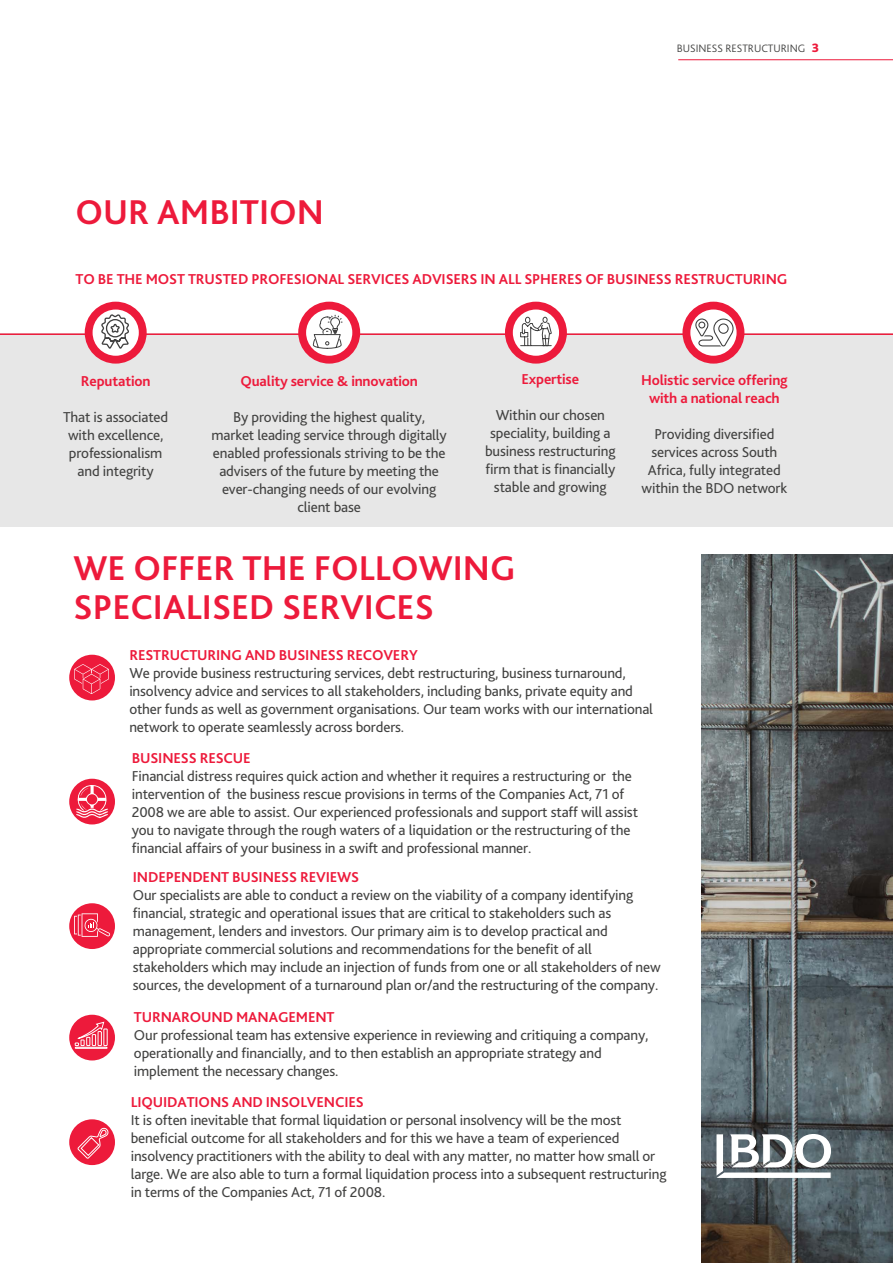
<style>
.page{position:relative;width:893px;height:1263px;background:#fff}
.page>*{position:absolute;margin:0;border:0;box-sizing:border-box;transform-origin:0 0}
.t1{font:700 36px/39px "Bliss 2";color:#ed1a3b}
.t2{font:15px/18px "Bliss 2";letter-spacing:-.01em;color:#424241}
.t3{font:700 15px/18px "Bliss 2";letter-spacing:-.01em;color:#ed1a3b;text-align:center}
.t4{font:300 11.25px "Bliss 2";color:#424241}
.s1{font-weight:800;font-size:12.75px;color:#ed1a3b}
</style>
<div class="page">
<div style="left:0;top:333px;width:893px;height:194px;background:#e7e7e7"></div>
<hr style="left:0;top:333px;width:893px;height:2px;background:#ed1a3b">
<div style="left:85px;top:302px;width:62px;height:62px;background:#ed1a3b;border-radius:50%"></div>
<div style="left:93px;top:309px;width:46px;height:47px;background:#fff;border-radius:50%"></div>
<div style="left:298px;top:302px;width:62px;height:62px;background:#ed1a3b;border-radius:50%"></div>
<div style="left:306px;top:309px;width:46px;height:47px;background:#fff;border-radius:50%"></div>
<div style="left:505px;top:302px;width:62px;height:62px;background:#ed1a3b;border-radius:50%"></div>
<div style="left:513px;top:309px;width:46px;height:47px;background:#fff;border-radius:50%"></div>
<div style="left:682px;top:302px;width:62px;height:62px;background:#ed1a3b;border-radius:50%"></div>
<svg style="left:690px;top:309px;width:47px;height:47px"></svg>
<svg style="left:100px;top:313px;width:30px;height:37px"></svg>
<svg style="left:312px;top:314px;width:31px;height:42px"></svg>
<svg style="left:520px;top:316px;width:32px;height:31px"></svg>
<svg style="left:694px;top:317px;width:41px;height:31px"></svg>
<div style="left:698px;top:322px;width:7px;height:6px;border:1px solid #404040;border-radius:50%"></div>
<div style="left:69px;top:655px;width:46px;height:45px;background:#ed1a3b;border-radius:50%"></div>
<svg style="left:74px;top:664px;width:35px;height:30px"></svg>
<div style="left:69px;top:779px;width:46px;height:45px;background:#ed1a3b;border-radius:50%"></div>
<svg style="left:76px;top:784px;width:32px;height:34px"></svg>
<div style="left:69px;top:903px;width:46px;height:46px;background:#ed1a3b;border-radius:50%"></div>
<svg style="left:74px;top:913px;width:36px;height:24px"></svg>
<div style="left:69px;top:1015px;width:46px;height:45px;background:#ed1a3b;border-radius:50%"></div>
<svg style="left:74px;top:1021px;width:34px;height:40px"></svg>
<div style="left:69px;top:1119px;width:46px;height:46px;background:#ed1a3b;border-radius:50%"></div>
<svg style="left:77px;top:1128px;width:32px;height:38px"></svg>
<img style="left:702px;top:555px;width:191px;height:708px">
<svg style="left:714px;top:1134px;width:117px;height:44px"></svg>
<hr style="left:678px;top:59px;width:215px;height:1px;background:#ed1a3b">
<h1 class="t1" style="left:75px;top:191px;width:250px">OUR AMBITION</h1>
<p class="t4" style="left:677px;top:41px;width:144px">BUSINESS RESTRUCTURING <span class="s1">3</span></p>
<p class="t3" style="left:75px;top:269px;width:713px">TO BE THE MOST TRUSTED PROFESIONAL SERVICES ADVISERS IN ALL SPHERES OF BUSINESS RESTRUCTURING</p>
<p class="t3" style="left:81px;top:372px;width:71px">Reputation</p>
<p class="t2" style="left:63px;top:408px;width:107px;text-align:center">That is associated with excellence, professionalism and integrity</p>
<p class="t3" style="left:240px;top:372px;width:179px">Quality service &amp; innovation</p>
<p class="t2" style="left:212px;top:408px;width:237px;text-align:center">By providing the highest quality, market leading service through digitally enabled professionals striving to be the advisers of the future by meeting the ever-changing needs of our evolving client base</p>
<p class="t3" style="left:522px;top:370px;width:59px">Expertise</p>
<p class="t2" style="left:485px;top:406px;width:132px;text-align:center">Within our chosen speciality, building a business restructuring firm that is financially stable and growing</p>
<p class="t3" style="left:641px;top:371px;width:148px">Holistic service offering with a national reach</p>
<p class="t2" style="left:642px;top:425px;width:147px;text-align:center">Providing diversified services across South<br>Africa, fully integrated within the BDO network</p>
<h1 class="t1" style="left:74px;top:548px;width:444px">WE OFFER THE FOLLOWING<br>SPECIALISED SERVICES</h1>
<p class="t3" style="left:129px;top:645px;width:290px">RESTRUCTURING AND BUSINESS RECOVERY</p>
<p class="t2" style="left:129px;top:663px;width:525px">We provide business restructuring services, debt restructuring, business turnaround, insolvency advice and services to all stakeholders, including banks, private equity and other funds as well as government organisations. Our team works with our international network to operate seamlessly across borders.</p>
<p class="t3" style="left:132px;top:748px;width:120px">BUSINESS RESCUE</p>
<p class="t2" style="left:132px;top:766px;width:508px">Financial distress requires quick action and whether it requires a restructuring or the intervention of the business rescue provisions in terms of the Companies Act, 71 of 2008 we are able to assist. Our experienced professionals and support staff will assist you to navigate through the rough waters of a liquidation or the restructuring of the financial affairs of your business in a swift and professional manner.</p>
<p class="t3" style="left:133px;top:868px;width:228px">INDEPENDENT BUSINESS REVIEWS</p>
<p class="t2" style="left:133px;top:886px;width:529px">Our specialists are able to conduct a review on the viability of a company identifying financial, strategic and operational issues that are critical to stakeholders such as management, lenders and investors. Our primary aim is to develop practical and appropriate commercial solutions and recommendations for the benefit of all stakeholders which may include an injection of funds from one or all stakeholders of new sources, the development of a turnaround plan or/and the restructuring of the company.</p>
<p class="t3" style="left:134px;top:1008px;width:202px">TURNAROUND MANAGEMENT</p>
<p class="t2" style="left:134px;top:1026px;width:516px">Our professional team has extensive experience in reviewing and critiquing a company, operationally and financially, and to then establish an appropriate strategy and implement the necessary changes.</p>
<p class="t3" style="left:131px;top:1092px;width:235px">LIQUIDATIONS AND INSOLVENCIES</p>
<p class="t2" style="left:131px;top:1110px;width:537px">It is often inevitable that formal liquidation or personal insolvency will be the most beneficial outcome for all stakeholders and for this we have a team of experienced insolvency practitioners with the ability to deal with any matter, no matter how small or large. We are also able to turn a formal liquidation process into a subsequent restructuring in terms of the Companies Act, 71 of 2008.</p>
</div>
